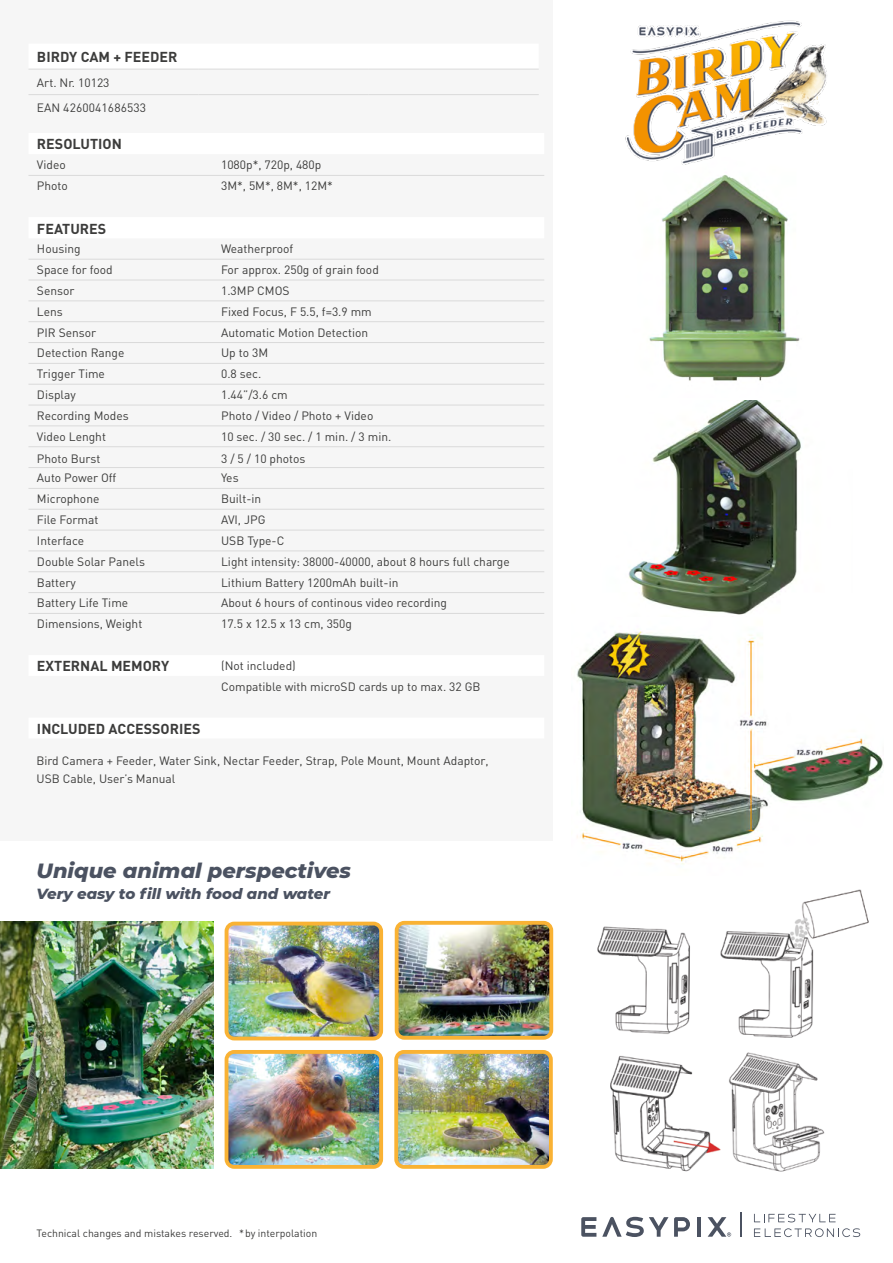
<style>
.page{position:relative;width:893px;height:1263px;background:#fff}
.page>*{position:absolute;margin:0;border:0;box-sizing:border-box;transform-origin:0 0}
.t1{font:italic 800 21px "Montserrat";color:#4b5261}
.t2{font:italic 800 15px "Montserrat";color:#4b5261}
.t3{font:700 14.25px "DIN";color:#3c3c3b}
.t4{font:12px/20.4px "DIN";color:#3c3c3b}
.t5{font:10.5px "DIN";color:#3c3c3b}
</style>
<div class="page">
<img style="left:577px;top:631px;width:307px;height:234px">
<img style="left:597px;top:889px;width:272px;height:283px">
<img style="left:0;top:922px;width:213px;height:247px">
<img style="left:628px;top:401px;width:173px;height:214px">
<div style="left:0;top:0;width:553px;height:840px;background:#f6f6f6"></div>
<img style="left:649px;top:201px;width:151px;height:180px">
<svg style="left:29px;top:279px;width:515px;height:272px"></svg>
<hr style="left:28px;top:175px;width:193px;height:1px;background:#dadada">
<hr style="left:221px;top:175px;width:323px;height:1px;background:#dadada">
<hr style="left:28px;top:259px;width:193px;height:1px;background:#dadada">
<hr style="left:221px;top:259px;width:323px;height:1px;background:#dadada">
<hr style="left:28px;top:280px;width:193px;height:1px;background:#dadada">
<hr style="left:221px;top:280px;width:323px;height:1px;background:#dadada">
<hr style="left:28px;top:301px;width:193px;height:1px;background:#dadada">
<hr style="left:221px;top:301px;width:323px;height:1px;background:#dadada">
<hr style="left:28px;top:321px;width:193px;height:1px;background:#dadada">
<hr style="left:221px;top:321px;width:323px;height:1px;background:#dadada">
<hr style="left:28px;top:342px;width:193px;height:1px;background:#dadada">
<hr style="left:221px;top:342px;width:323px;height:1px;background:#dadada">
<hr style="left:28px;top:363px;width:193px;height:1px;background:#dadada">
<hr style="left:221px;top:363px;width:323px;height:1px;background:#dadada">
<hr style="left:28px;top:384px;width:193px;height:1px;background:#dadada">
<hr style="left:221px;top:384px;width:323px;height:1px;background:#dadada">
<hr style="left:28px;top:405px;width:193px;height:1px;background:#dadada">
<hr style="left:221px;top:405px;width:323px;height:1px;background:#dadada">
<hr style="left:28px;top:426px;width:193px;height:1px;background:#dadada">
<hr style="left:221px;top:426px;width:323px;height:1px;background:#dadada">
<hr style="left:28px;top:446px;width:193px;height:1px;background:#dadada">
<hr style="left:221px;top:446px;width:323px;height:1px;background:#dadada">
<hr style="left:28px;top:467px;width:193px;height:1px;background:#dadada">
<hr style="left:221px;top:467px;width:323px;height:1px;background:#dadada">
<hr style="left:28px;top:488px;width:193px;height:1px;background:#dadada">
<hr style="left:221px;top:488px;width:323px;height:1px;background:#dadada">
<hr style="left:28px;top:509px;width:193px;height:1px;background:#dadada">
<hr style="left:221px;top:509px;width:323px;height:1px;background:#dadada">
<hr style="left:28px;top:530px;width:193px;height:1px;background:#dadada">
<hr style="left:221px;top:530px;width:323px;height:1px;background:#dadada">
<hr style="left:28px;top:551px;width:193px;height:1px;background:#dadada">
<hr style="left:221px;top:551px;width:323px;height:1px;background:#dadada">
<hr style="left:28px;top:571px;width:193px;height:1px;background:#dadada">
<hr style="left:221px;top:571px;width:323px;height:1px;background:#dadada">
<hr style="left:28px;top:592px;width:193px;height:1px;background:#dadada">
<hr style="left:221px;top:592px;width:323px;height:1px;background:#dadada">
<hr style="left:28px;top:613px;width:193px;height:1px;background:#dadada">
<hr style="left:221px;top:613px;width:323px;height:1px;background:#dadada">
<hr style="left:28px;top:69px;width:171px;height:1px;background:#dadada">
<hr style="left:199px;top:69px;width:170px;height:1px;background:#dadada">
<hr style="left:369px;top:69px;width:170px;height:1px;background:#dadada">
<hr style="left:28px;top:94px;width:171px;height:1px;background:#dadada">
<hr style="left:199px;top:94px;width:170px;height:1px;background:#dadada">
<hr style="left:369px;top:94px;width:170px;height:1px;background:#dadada">
<svg style="left:740px;top:1212px;width:1px;height:25px"></svg>
<svg style="left:754px;top:1214px;width:81px;height:8px"></svg>
<svg style="left:754px;top:1228px;width:106px;height:9px"></svg>
<svg style="left:581px;top:1217px;width:15px;height:20px"></svg>
<svg style="left:602px;top:1217px;width:66px;height:20px"></svg>
<svg style="left:674px;top:1217px;width:16px;height:20px"></svg>
<svg style="left:708px;top:1217px;width:23px;height:20px"></svg>
<hr style="left:697px;top:1217px;width:4px;height:20px;background:#4b5261">
<img style="left:625px;top:20px;width:202px;height:181px">
<img style="left:230px;top:927px;width:148px;height:108px">
<div style="left:225px;top:922px;width:158px;height:118px;border:4px solid #f9b234;border-radius:8px"></div>
<img style="left:399px;top:1055px;width:149px;height:109px">
<div style="left:394px;top:1050px;width:159px;height:119px;border:4px solid #f9b234;border-radius:8px"></div>
<img style="left:230px;top:1055px;width:148px;height:109px">
<div style="left:225px;top:1050px;width:158px;height:119px;border:4px solid #f9b234;border-radius:8px"></div>
<img style="left:400px;top:926px;width:148px;height:109px">
<div style="left:395px;top:921px;width:158px;height:119px;border:4px solid #f9b234;border-radius:8px"></div>
<p class="t3" style="left:37px;top:48px;width:142px">BIRDY CAM + FEEDER</p>
<p class="t4" style="left:37px;top:69px;width:111px;line-height:25.7px">Art. Nr. 10123<br>EAN 4260041686533</p>
<p class="t3" style="left:37px;top:135px;width:86px">RESOLUTION</p>
<p class="t4" style="left:37px;top:154px;width:30px">Video</p>
<p class="t4" style="left:221px;top:154px;width:102px">1080p*, 720p, 480p</p>
<p class="t4" style="left:37px;top:176px;width:32px">Photo</p>
<p class="t4" style="left:221px;top:176px;width:113px">3M*, 5M*, 8M*, 12M*</p>
<p class="t3" style="left:37px;top:219px;width:71px">FEATURES</p>
<p class="t4" style="left:37px;top:238px;width:45px">Housing</p>
<p class="t4" style="left:221px;top:238px;width:74px">Weatherproof</p>
<p class="t4" style="left:37px;top:259px;width:77px">Space for food</p>
<p class="t4" style="left:221px;top:259px;width:159px">For approx. 250g of grain food</p>
<p class="t4" style="left:37px;top:280px;width:39px">Sensor</p>
<p class="t4" style="left:221px;top:280px;width:70px">1.3MP CMOS</p>
<p class="t4" style="left:37px;top:301px;width:27px">Lens</p>
<p class="t4" style="left:221px;top:301px;width:152px">Fixed Focus, F 5.5, f=3.9 mm</p>
<p class="t4" style="left:37px;top:322px;width:61px">PIR Sensor</p>
<p class="t4" style="left:221px;top:322px;width:149px">Automatic Motion Detection</p>
<p class="t4" style="left:37px;top:343px;width:89px">Detection Range</p>
<p class="t4" style="left:221px;top:343px;width:49px">Up to 3M</p>
<p class="t4" style="left:37px;top:363px;width:69px">Trigger Time</p>
<p class="t4" style="left:221px;top:363px;width:42px">0.8 sec.</p>
<p class="t4" style="left:37px;top:384px;width:40px">Display</p>
<p class="t4" style="left:221px;top:384px;width:68px">1.44”/3.6 cm</p>
<p class="t4" style="left:37px;top:405px;width:93px">Recording Modes</p>
<p class="t4" style="left:221px;top:405px;width:154px">Photo / Video / Photo + Video</p>
<p class="t4" style="left:37px;top:426px;width:71px">Video Lenght</p>
<p class="t4" style="left:221px;top:426px;width:172px">10 sec. / 30 sec. / 1 min. / 3 min.</p>
<p class="t4" style="left:37px;top:448px;width:65px">Photo Burst</p>
<p class="t4" style="left:221px;top:448px;width:86px">3 / 5 / 10 photos</p>
<p class="t4" style="left:37px;top:468px;width:81px">Auto Power Off</p>
<p class="t4" style="left:221px;top:468px;width:19px">Yes</p>
<p class="t4" style="left:37px;top:488px;width:64px">Microphone</p>
<p class="t4" style="left:221px;top:488px;width:42px">Built-in</p>
<p class="t4" style="left:37px;top:509px;width:63px">File Format</p>
<p class="t4" style="left:221px;top:509px;width:46px">AVI, JPG</p>
<p class="t4" style="left:37px;top:530px;width:49px">Interface</p>
<p class="t4" style="left:221px;top:530px;width:65px">USB Type-C</p>
<p class="t4" style="left:37px;top:551px;width:110px">Double Solar Panels</p>
<p class="t4" style="left:221px;top:551px;width:290px">Light intensity: 38000-40000, about 8 hours full charge</p>
<p class="t4" style="left:37px;top:572px;width:40px">Battery</p>
<p class="t4" style="left:221px;top:572px;width:179px">Lithium Battery 1200mAh built-in</p>
<p class="t4" style="left:37px;top:593px;width:93px">Battery Life Time</p>
<p class="t4" style="left:221px;top:593px;width:227px">About 6 hours of continous video recording</p>
<p class="t4" style="left:37px;top:613px;width:107px">Dimensions, Weight</p>
<p class="t4" style="left:221px;top:613px;width:132px">17.5 x 12.5 x 13 cm, 350g</p>
<p class="t3" style="left:37px;top:657px;width:134px">EXTERNAL MEMORY</p>
<p class="t4" style="left:221px;top:656px;width:261px">(Not included)<br>Compatible with microSD cards up to max. 32 GB</p>
<p class="t3" style="left:37px;top:719px;width:165px">INCLUDED ACCESSORIES</p>
<p class="t4" style="left:36px;top:751px;width:454px;line-height:18px">Bird Camera + Feeder, Water Sink, Nectar Feeder, Strap, Pole Mount, Mount Adaptor,<br>USB Cable, User’s Manual</p>
<h1 class="t1" style="left:36px;top:856px;width:316px">Unique animal perspectives</h1>
<p class="t2" style="left:36px;top:883px;width:295px">Very easy to fill with food and water</p>
<p class="t5" style="left:36px;top:1227px;width:282px">Technical changes and mistakes reserved. *by interpolation</p>
</div>
